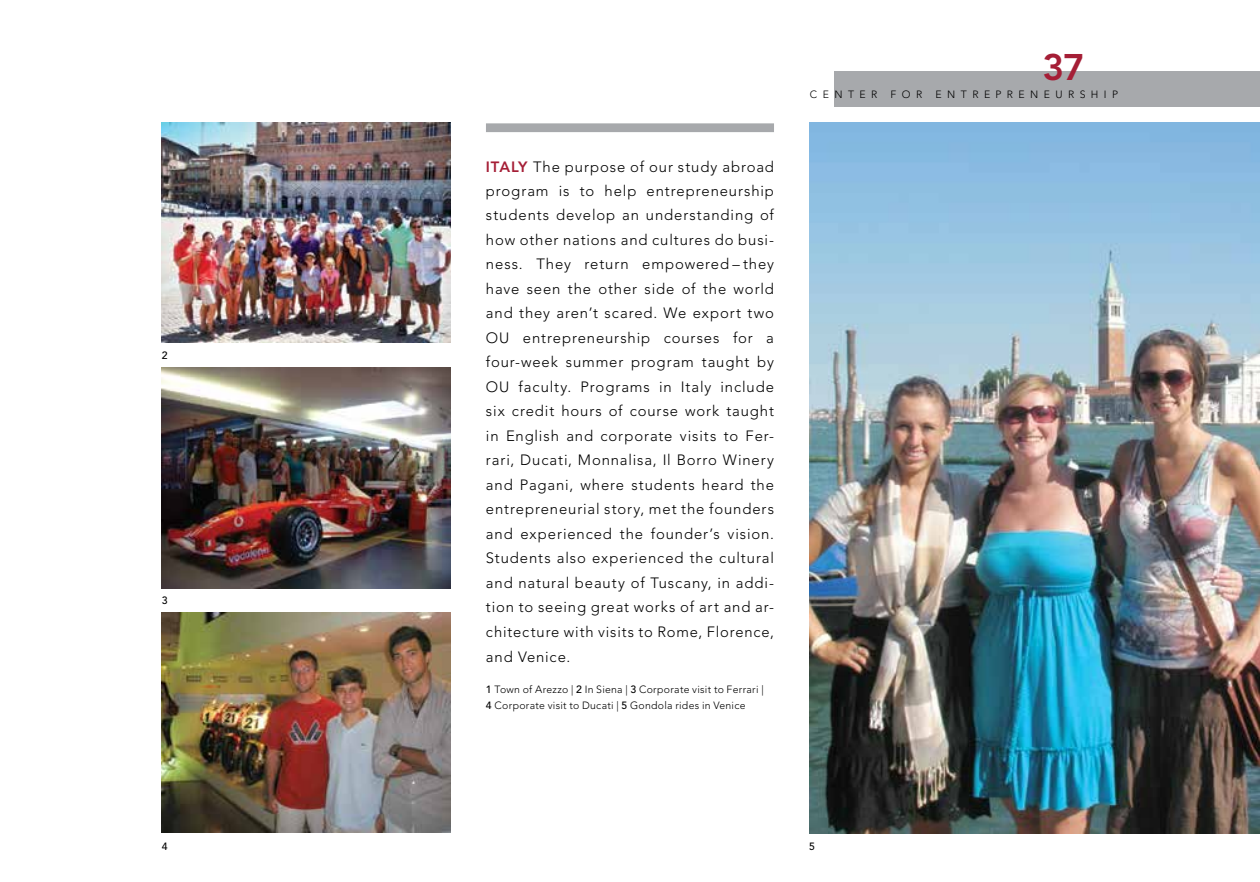
<style>
.page{position:relative;width:1260px;height:882px;background:#fff}
.page>*{position:absolute;margin:0;border:0;box-sizing:border-box;transform-origin:0 0}
.t1{font:800 36.75px "Avenir LT Std";color:#a51e36}
.t2{font:300 14.88px/24.5px "Avenir LT Std";letter-spacing:.06em;color:#000;text-align:justify}
.t3{font:300 10.5px/15.8px "Avenir LT Std";letter-spacing:.03em;color:#000}
.t4{font:300 10.5px "Avenir LT Std";letter-spacing:.505em;color:#000}
.t5{font:500 10.5px "Avenir LT Std";color:#000}
.s1{font-weight:800;color:#a51e36}
.s2{font-weight:500}
</style>
<div class="page">
<div style="left:834px;top:71px;width:426px;height:36px;background:#a7a9ac"></div>
<img style="left:810px;top:123px;width:450px;height:710px">
<img style="left:162px;top:123px;width:288px;height:220px">
<img style="left:162px;top:368px;width:288px;height:220px">
<img style="left:162px;top:612px;width:288px;height:221px">
<div style="left:486px;top:123px;width:288px;height:9px;background:#a7a9ac"></div>
<p class="t5" style="left:162px;top:350px;width:7px">2</p>
<p class="t5" style="left:162px;top:595px;width:7px">3</p>
<p class="t5" style="left:162px;top:840px;width:7px">4</p>
<p class="t2" style="left:486px;top:154px;width:290px"><span class="s1">Italy</span> The purpose of our study abroad program is to help entrepreneurship students develop an understanding of how other nations and cultures do busi&shy;ness. They return empowered– they have seen the other side of the world and they aren’t scared. We export two OU</p>
<p class="t2" style="left:486px;top:326px;width:290px;text-indent:37px">entrepreneurship courses for a four-week summer program taught by OU</p>
<p class="t2" style="left:486px;top:375px;width:290px;text-indent:33px">faculty. Programs in Italy include six credit hours of course work taught in English and corporate visits to Fer&shy;rari, Ducati, Monnalisa, I l Borro Winery and Pagani, where students heard the entrepreneurial story, met the founders and experienced the founder’s vision.<br>Students also experienced the cultural and natural beauty of Tuscany, in addi&shy;tion to seeing great works of art and ar&shy;chitecture with visits to Rome, Florence, and Venice.</p>
<p class="t3" style="left:486px;top:682px;width:279px"><span class="s2">1</span> Town of Arezzo | <span class="s2">2</span> I n Siena | <span class="s2">3</span> Corporate visit to Ferrari |<br><span class="s2">4</span> Corporate visit to Ducati | <span class="s2">5</span> Gondola rides in Venice</p>
<h1 class="t1" style="left:1042px;top:46px;width:44px">37</h1>
<p class="t4" style="left:810px;top:88px;width:69px">Center</p>
<p class="t4" style="left:891px;top:88px;width:33px">for</p>
<p class="t4" style="left:936px;top:88px;width:184px">E ntrepreneurship</p>
<p class="t5" style="left:809px;top:840px;width:7px">5</p>
</div>
